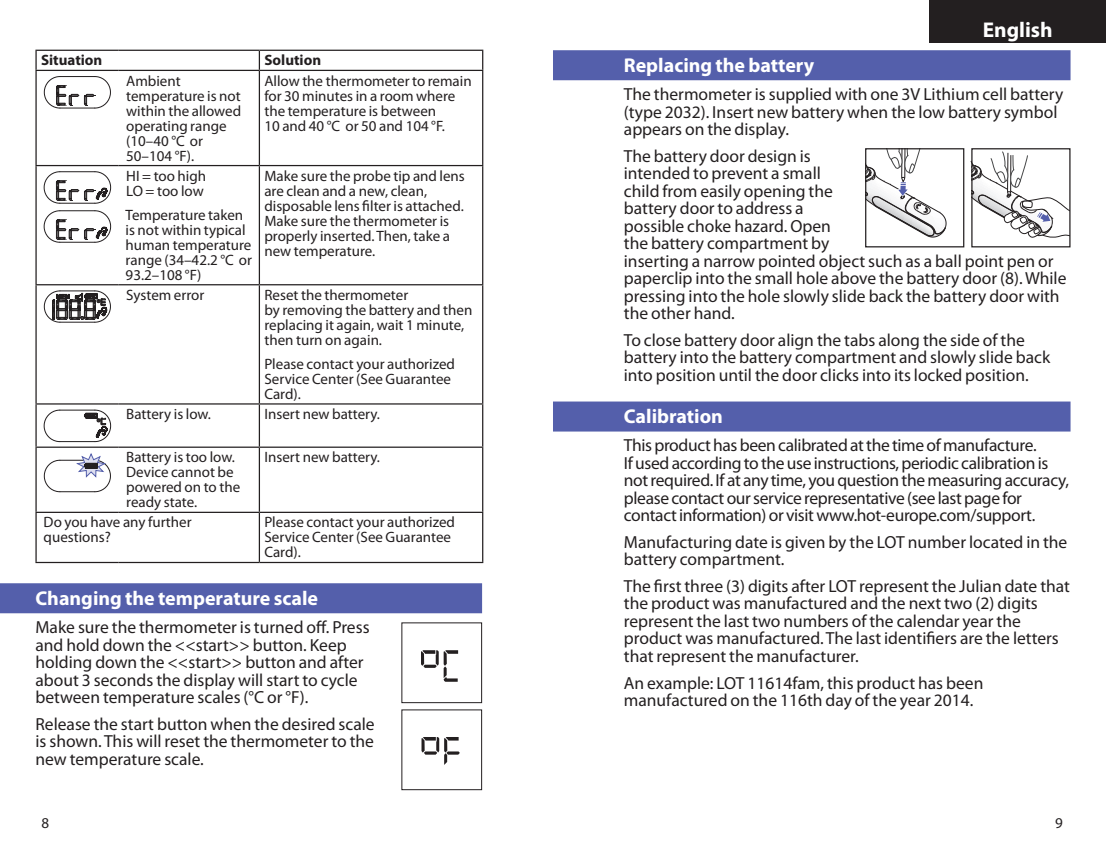
<style>
.page{position:relative;width:1106px;height:851px;background:#fff}
.page>*{position:absolute;margin:0;border:0;box-sizing:border-box;transform-origin:0 0}
.t1{font:700 21.5px "Myriad Pro";color:#fff}
.t2{font:700 20px "Myriad Pro";color:#fff}
.t3{font:17.5px/17.5px "Myriad Pro";color:#231f20}
.t4{font:17.5px/17.5px "Myriad Pro";letter-spacing:-.02em;color:#231f20}
.t5{font:15px/15px "Myriad Pro";color:#231f20}
.t6{font:700 15px "Myriad Pro";color:#231f20}
</style>
<div class="page">
<div style="left:929px;top:0;width:177px;height:43px;background:#231f20"></div>
<div style="left:0;top:583px;width:482px;height:30px;background:#545fab"></div>
<svg style="left:37px;top:51px;width:445px;height:510px"></svg>
<hr style="left:259px;top:70px;width:224px;height:1px;background:#231f20">
<hr style="left:259px;top:284px;width:224px;height:1px;background:#231f20">
<hr style="left:259px;top:165px;width:224px;height:1px;background:#231f20">
<hr style="left:259px;top:403px;width:224px;height:1px;background:#231f20">
<hr style="left:259px;top:446px;width:224px;height:2px;background:#231f20">
<hr style="left:259px;top:511px;width:224px;height:2px;background:#231f20">
<svg style="left:259px;top:51px;width:1px;height:19px"></svg>
<hr style="left:259px;top:513px;width:1px;height:48px;background:#231f20">
<svg style="left:35px;top:51px;width:2px;height:19px"></svg>
<hr style="left:35px;top:513px;width:2px;height:48px;background:#231f20">
<hr style="left:35px;top:50px;width:84px;height:1px;background:#231f20">
<hr style="left:119px;top:50px;width:140px;height:1px;background:#231f20">
<hr style="left:259px;top:50px;width:224px;height:1px;background:#231f20">
<svg style="left:482px;top:51px;width:1px;height:19px"></svg>
<hr style="left:482px;top:71px;width:1px;height:94px;background:#231f20">
<hr style="left:482px;top:166px;width:1px;height:118px;background:#231f20">
<hr style="left:482px;top:285px;width:1px;height:118px;background:#231f20">
<hr style="left:482px;top:404px;width:1px;height:42px;background:#231f20">
<hr style="left:482px;top:448px;width:1px;height:63px;background:#231f20">
<hr style="left:482px;top:513px;width:1px;height:48px;background:#231f20">
<hr style="left:35px;top:561px;width:84px;height:2px;background:#231f20">
<hr style="left:119px;top:561px;width:140px;height:2px;background:#231f20">
<hr style="left:259px;top:561px;width:224px;height:2px;background:#231f20">
<hr style="left:35px;top:70px;width:84px;height:1px;background:#231f20">
<hr style="left:35px;top:71px;width:2px;height:94px;background:#231f20">
<hr style="left:119px;top:70px;width:140px;height:1px;background:#231f20">
<hr style="left:259px;top:71px;width:1px;height:94px;background:#231f20">
<hr style="left:35px;top:165px;width:84px;height:1px;background:#231f20">
<hr style="left:35px;top:166px;width:2px;height:118px;background:#231f20">
<hr style="left:119px;top:165px;width:140px;height:1px;background:#231f20">
<hr style="left:259px;top:166px;width:1px;height:118px;background:#231f20">
<hr style="left:35px;top:284px;width:84px;height:1px;background:#231f20">
<hr style="left:35px;top:285px;width:2px;height:118px;background:#231f20">
<hr style="left:119px;top:284px;width:140px;height:1px;background:#231f20">
<hr style="left:259px;top:285px;width:1px;height:118px;background:#231f20">
<hr style="left:35px;top:403px;width:84px;height:1px;background:#231f20">
<hr style="left:35px;top:404px;width:2px;height:42px;background:#231f20">
<hr style="left:119px;top:403px;width:140px;height:1px;background:#231f20">
<hr style="left:259px;top:404px;width:1px;height:42px;background:#231f20">
<hr style="left:35px;top:446px;width:84px;height:2px;background:#231f20">
<hr style="left:35px;top:448px;width:2px;height:63px;background:#231f20">
<hr style="left:119px;top:446px;width:140px;height:2px;background:#231f20">
<hr style="left:259px;top:448px;width:1px;height:63px;background:#231f20">
<hr style="left:35px;top:511px;width:84px;height:2px;background:#231f20">
<hr style="left:119px;top:511px;width:140px;height:2px;background:#231f20">
<div style="left:43px;top:75px;width:69px;height:34px;background:#fff"></div>
<hr style="left:60px;top:108px;width:35px;height:1px;background:#231f20">
<svg style="left:44px;top:76px;width:67px;height:32px"></svg>
<div style="left:43px;top:170px;width:69px;height:34px;background:#fff"></div>
<svg style="left:44px;top:171px;width:67px;height:33px"></svg>
<div style="left:43px;top:209px;width:69px;height:34px;background:#fff"></div>
<svg style="left:44px;top:210px;width:67px;height:33px"></svg>
<hr style="left:60px;top:322px;width:35px;height:1px;background:#231f20">
<svg style="left:44px;top:290px;width:67px;height:32px"></svg>
<div style="left:43px;top:409px;width:69px;height:33px;background:#fff"></div>
<hr style="left:60px;top:441px;width:35px;height:1px;background:#231f20">
<hr style="left:60px;top:409px;width:35px;height:1px;background:#231f20">
<svg style="left:44px;top:409px;width:16px;height:33px"></svg>
<svg style="left:84px;top:409px;width:27px;height:33px"></svg>
<div style="left:43px;top:452px;width:69px;height:41px;background:#fff"></div>
<hr style="left:60px;top:491px;width:35px;height:1px;background:#231f20">
<hr style="left:60px;top:459px;width:35px;height:1px;background:#231f20">
<svg style="left:44px;top:459px;width:16px;height:33px"></svg>
<svg style="left:76px;top:453px;width:35px;height:39px"></svg>
<svg style="left:421px;top:650px;width:38px;height:32px"></svg>
<div style="left:401px;top:622px;width:81px;height:81px;border:1px solid #231f20"></div>
<svg style="left:421px;top:737px;width:39px;height:28px"></svg>
<div style="left:401px;top:709px;width:81px;height:81px;border:1px solid #231f20"></div>
<div style="left:553px;top:50px;width:517px;height:30px;background:#545fab"></div>
<div style="left:553px;top:401px;width:517px;height:30px;background:#545fab"></div>
<svg style="left:970px;top:151px;width:98px;height:87px"></svg>
<div style="left:971px;top:148px;width:99px;height:99px;border:1px solid #231f20"></div>
<svg style="left:867px;top:150px;width:79px;height:88px"></svg>
<div style="left:865px;top:148px;width:99px;height:99px;border:1px solid #231f20"></div>
<p class="t6" style="left:41px;top:51px;width:63px">Situation</p>
<p class="t6" style="left:264px;top:51px;width:58px">Solution</p>
<p class="t5" style="left:126px;top:73px;width:116px">Ambient temperature is not within the allowed operating range (10–40 °C or<br>50–104 °F).</p>
<p class="t5" style="left:264px;top:73px;width:209px">Allow the thermometer to remain for 30 minutes in a room where the temperature is between<br>10 and 40 °C or 50 and 104 °F.</p>
<p class="t5" style="left:126px;top:168px;width:81px">HI = too high<br>LO = too low</p>
<p class="t5" style="left:126px;top:207px;width:128px">Temperature taken is not within typical human temperature range (34–42.2 °C or<br>93.2–108 °F)</p>
<p class="t5" style="left:264px;top:168px;width:202px">Make sure the probe tip and lens are clean and a new, clean, disposable lens filter is attached.<br>Make sure the thermometer is properly inserted. Then, take a new temperature.</p>
<p class="t5" style="left:126px;top:287px;width:80px">System error</p>
<p class="t5" style="left:264px;top:287px;width:209px">Reset the thermometer<br>by removing the battery and then replacing it again, wait 1 minute, then turn on again.</p>
<p class="t5" style="left:264px;top:356px;width:192px">Please contact your authorized<br>Service Center (See Guarantee<br>Card).</p>
<p class="t5" style="left:126px;top:406px;width:86px">Battery is low.</p>
<p class="t5" style="left:264px;top:406px;width:117px">Insert new battery.</p>
<p class="t5" style="left:126px;top:449px;width:115px">Battery is too low.<br>Device cannot be powered on to the ready state.</p>
<p class="t5" style="left:264px;top:449px;width:117px">Insert new battery.</p>
<p class="t5" style="left:44px;top:514px;width:149px">Do you have any further questions?</p>
<p class="t5" style="left:264px;top:514px;width:192px">Please contact your authorized<br>Service Center (See Guarantee<br>Card).</p>
<p class="t2" style="left:35px;top:585px;width:284px">Changing the temperature scale</p>
<p class="t3" style="left:35px;top:618px;width:336px">Make sure the thermometer is turned off. Press and hold down the &lt;&lt;start&gt;&gt; button. Keep holding down the &lt;&lt;start&gt;&gt; button and after about 3 seconds the display will start to cycle between temperature scales (°C or °F).</p>
<p class="t3" style="left:35px;top:714px;width:341px;text-align:justify">Release the start button when the desired scale is shown. This will reset the thermometer to the new temperature scale.</p>
<p class="t1" style="left:982px;top:16px;width:71px">English</p>
<p class="t2" style="left:624px;top:52px;width:192px">Replacing the battery</p>
<p class="t3" style="left:624px;top:85px;width:441px">The thermometer is supplied with one 3V Lithium cell battery (type 2032). Insert new battery when the low battery symbol appears on the display.</p>
<p class="t3" style="left:624px;top:147px;width:444px">The battery door design is<br>intended to prevent a small<br>child from easily opening the<br>battery door to address a<br>possible choke hazard. Open<br>the battery compartment by<br>inserting a narrow pointed object such as a ball point pen or paperclip into the small hole above the battery door (8). While pressing into the hole slowly slide back the battery door with the other hand.</p>
<p class="t3" style="left:624px;top:331px;width:428px">To close battery door align the tabs along the side of the battery into the battery compartment and slowly slide back into position until the door clicks into its locked position.</p>
<p class="t2" style="left:624px;top:403px;width:101px">Calibration</p>
<p class="t4" style="left:624px;top:436px;width:446px">This product has been calibrated at the time of manufacture.<br>If used according to the use instructions, periodic calibration is not required. If at any time, you question the measuring accuracy, please contact our service representative (see last page for contact information) or visit www.hot-europe.com/support.</p>
<p class="t3" style="left:624px;top:533px;width:445px">Manufacturing date is given by the LOT number located in the battery compartment.</p>
<p class="t3" style="left:624px;top:577px;width:447px">The first three (3) digits after LOT represent the Julian date that the product was manufactured and the next two (2) digits represent the last two numbers of the calendar year the product was manufactured. The last identifiers are the letters that represent the manufacturer.</p>
<p class="t3" style="left:624px;top:673px;width:361px">An example: LOT 11614fam, this product has been manufactured on the 116th day of the year 2014.</p>
<p class="t5" style="left:41px;top:815px;width:9px">8</p>
<p class="t5" style="left:1055px;top:815px;width:9px">9</p>
</div>
